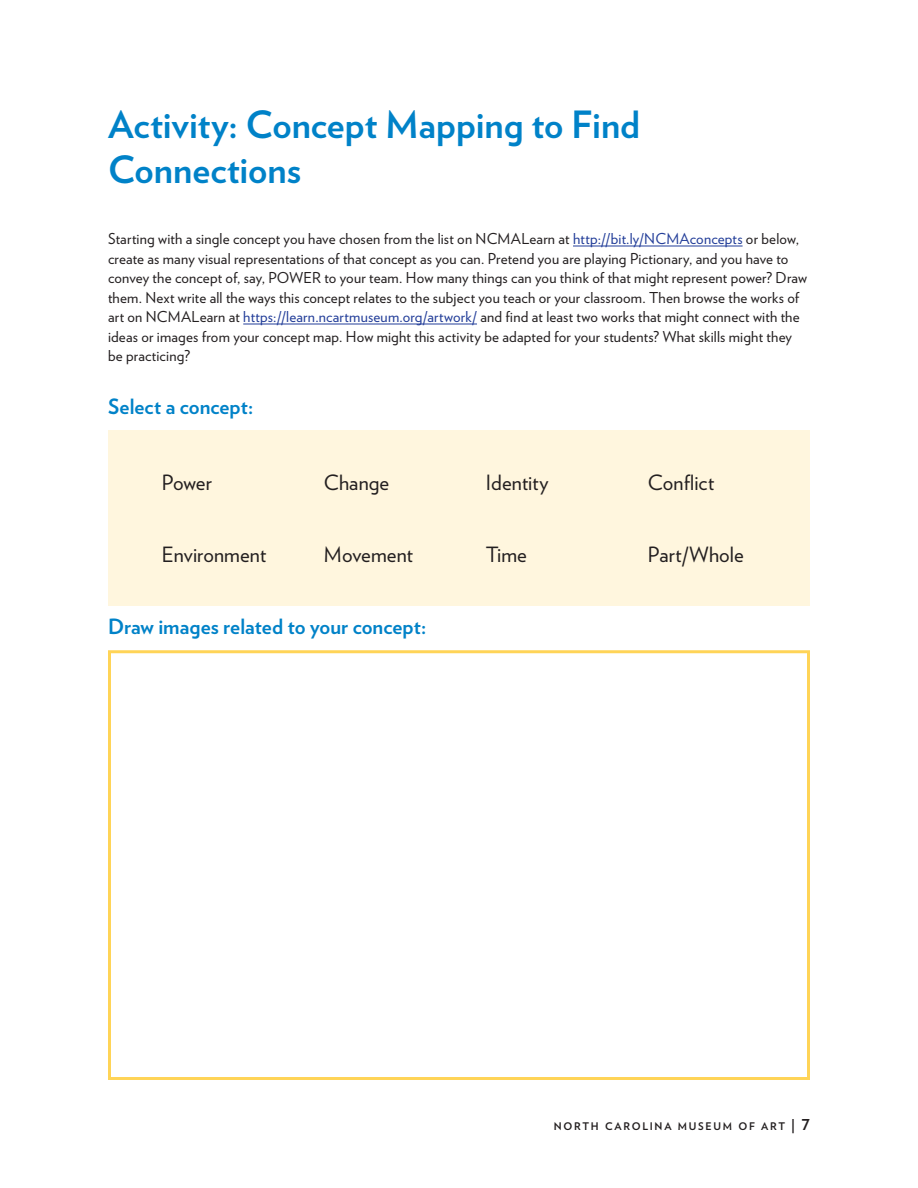
<style>
.page{position:relative;width:918px;height:1188px;background:#fff}
.page>*{position:absolute;margin:0;border:0;box-sizing:border-box;transform-origin:0 0}
.t1{font:700 37.5px/45px "Verlag";letter-spacing:-.005em;color:#0082c8}
.t2{font:21px "Verlag";letter-spacing:.005em;color:#231f20}
.t3{font:700 21px "Verlag";color:#0082c8}
.t4{font:15px/19.5px "Verlag";letter-spacing:.01em;color:#231f20}
.t5{font:700 10.5px "Verlag";letter-spacing:.16em;color:#231f20}
.s1{color:#233e99}
.s2{font-size:15px}
</style>
<div class="page">
<div style="left:108px;top:430px;width:702px;height:175px;background:#fff6de"></div>
<hr style="left:573px;top:246px;width:170px;height:1px;background:#233e99">
<hr style="left:243px;top:324px;width:234px;height:1px;background:#233e99">
<div style="left:108px;top:650px;width:702px;height:430px;border:3px solid #ffd457"></div>
<p class="t1" style="left:108px;top:100px;width:534px">Activity: Concept Mapping to Find<br>Connections</p>
<p class="t4" style="left:108px;top:229px;width:701px">Starting with a single concept you have chosen from the list on NCMALearn at <span class="s1">http://bit.ly/NCMAconcepts</span> or below, create as many visual representations of that concept as you can. Pretend you are playing Pictionary, and you have to convey the concept of, say, POWER to your team. How many things can you think of that might represent power? Draw them. Next write all the ways this concept relates to the subject you teach or your classroom. Then browse the works of art on NCMALearn at <span class="s1">https://learn.ncartmuseum.org/artwork/</span> and find at least two works that might connect with the ideas or images from your concept map. How might this activity be adapted for your students? What skills might they be practicing?</p>
<p class="t3" style="left:108px;top:390px;width:147px">Select a concept:</p>
<p class="t2" style="left:162px;top:467px;width:51px">Power</p>
<p class="t2" style="left:324px;top:467px;width:67px">Change</p>
<p class="t2" style="left:486px;top:467px;width:64px">Identity</p>
<p class="t2" style="left:648px;top:467px;width:68px">Conflict</p>
<p class="t2" style="left:162px;top:539px;width:106px">Environment</p>
<p class="t2" style="left:324px;top:539px;width:91px">Movement</p>
<p class="t2" style="left:486px;top:539px;width:42px">Time</p>
<p class="t2" style="left:648px;top:539px;width:97px">Part/Whole</p>
<p class="t3" style="left:108px;top:610px;width:320px">Draw images related to your concept:</p>
<p class="t5" style="left:554px;top:1117px;width:258px">NORTH CAROLINA MUSEUM OF ART <span class="s2">| 7</span></p>
</div>
